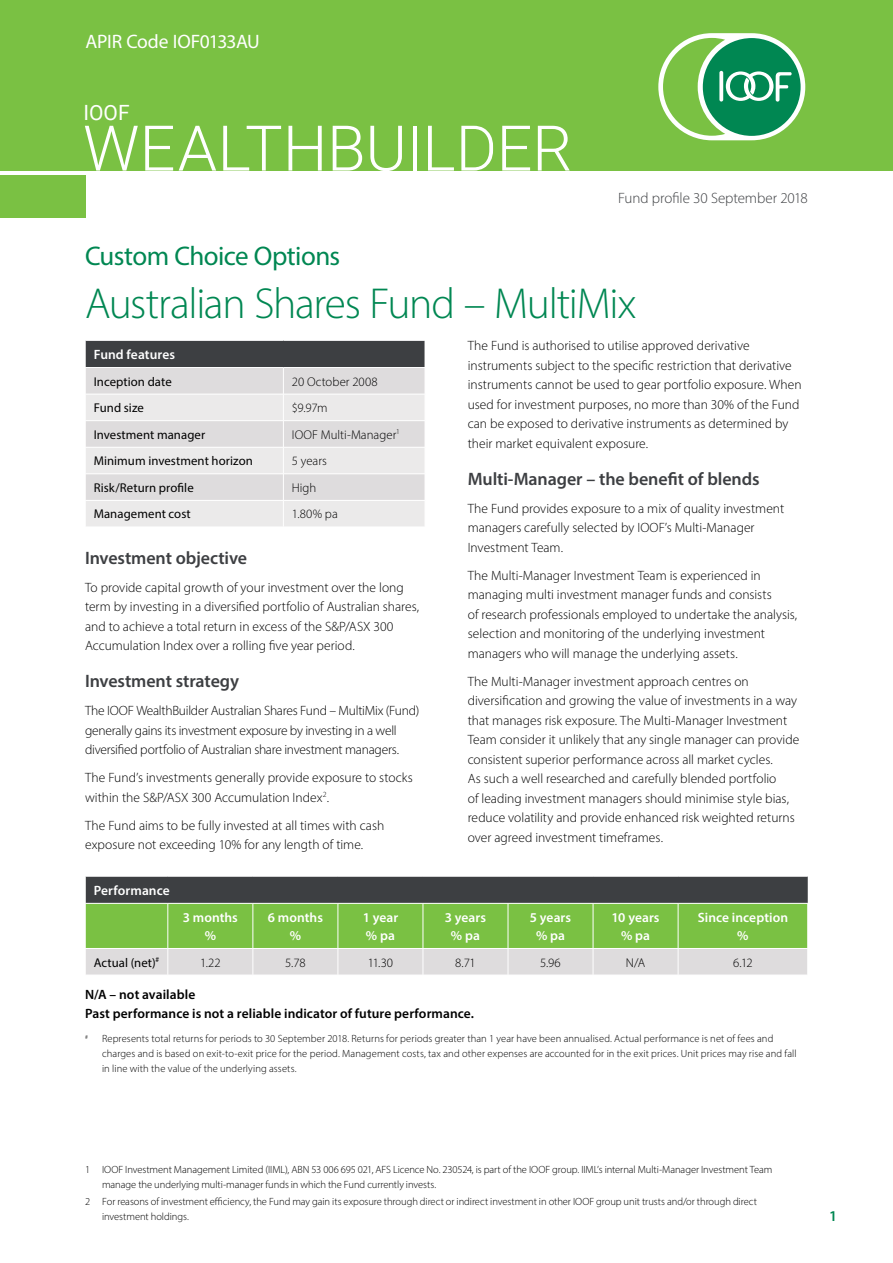
<style>
.page{position:relative;width:893px;height:1263px;background:#fff}
.page>*{position:absolute;margin:0;border:0;box-sizing:border-box;transform-origin:0 0}
.t1{font:300 63px "Roboto";letter-spacing:-.005em;color:#fff}
.t2{font:300 43.5px "Myriad Pro";letter-spacing:-.03em;color:#008752}
.t3{font:27px "Myriad Pro";letter-spacing:-.02em;color:#008752}
.t4{font:21px "Roboto";color:#fff}
.t5{font:19.5px "Myriad Pro";letter-spacing:-.02em;color:#fff}
.t6{font:600 18px "Myriad Pro";letter-spacing:-.005em;color:#3d3f42}
.t7{font:300 15px "Myriad Pro";letter-spacing:-.005em;color:#3d3f42}
.t8{font:600 15px "Myriad Pro";color:#008752}
.t9{font:300 13.5px/19.5px "Myriad Pro";color:#000}
.t10{font:300 13.5px/19.5px "Myriad Pro";letter-spacing:-.02em;color:#000}
.t11{font:600 13.5px/18px "Myriad Pro";letter-spacing:.005em;color:#fff;text-align:center}
.t12{font:600 13.5px/19.5px "Myriad Pro";letter-spacing:.005em;color:#000}
.t13{font:12.75px "Myriad Pro";letter-spacing:.005em;color:#000}
.t14{font:300 12.75px "Myriad Pro";color:#000}
.t15{font:300 10.5px/15px "Myriad Pro";color:#000}
.t16{font:300 6.15px "Myriad Pro";color:#000}
</style>
<div class="page">
<div style="left:85px;top:340px;width:340px;height:27px;background:#3d3f42"></div>
<div style="left:86px;top:368px;width:339px;height:26px;background:#dedcdd"></div>
<svg style="left:86px;top:395px;width:339px;height:131px;background:#e6e4e5"></svg>
<hr style="left:85px;top:500px;width:198px;height:1px;background:#fff">
<hr style="left:283px;top:500px;width:142px;height:1px;background:#fff">
<svg style="left:283px;top:368px;width:1px;height:158px"></svg>
<hr style="left:85px;top:447px;width:198px;height:1px;background:#fff">
<hr style="left:283px;top:447px;width:142px;height:1px;background:#fff">
<hr style="left:283px;top:394px;width:142px;height:1px;background:#fff">
<hr style="left:85px;top:340px;width:198px;height:1px;background:#fff">
<hr style="left:283px;top:340px;width:142px;height:1px;background:#fff">
<hr style="left:85px;top:420px;width:198px;height:1px;background:#fff">
<hr style="left:283px;top:420px;width:142px;height:1px;background:#fff">
<hr style="left:85px;top:474px;width:198px;height:1px;background:#fff">
<hr style="left:283px;top:474px;width:142px;height:1px;background:#fff">
<svg style="left:85px;top:341px;width:1px;height:26px"></svg>
<svg style="left:85px;top:876px;width:723px;height:99px;background:#88a871"></svg>
<div style="left:0;top:175px;width:86px;height:42px;background:#7ac143"></div>
<div style="left:0;top:0;width:893px;height:170px;background:#7ac143"></div>
<div style="left:658px;top:33px;width:147px;height:107px;background:#fff;border-radius:54px"></div>
<div style="left:703px;top:38px;width:98px;height:98px;background:#008752;border-radius:50%"></div>
<svg style="left:663px;top:38px;width:129px;height:98px"></svg>
<h3 class="t5" style="left:86px;top:29px;width:176px">APIR Code IOF0133AU</h3>
<h3 class="t4" style="left:83px;top:97px;width:48px">IOOF</h3>
<h1 class="t1" style="left:83px;top:104px;width:491px">WEALTHBUILDER</h1>
<h3 class="t3" style="left:85px;top:239px;width:257px">Custom Choice Options</h3>
<p class="t7" style="left:618px;top:189px;width:191px">Fund profile 30 September 2018</p>
<h2 class="t2" style="left:85px;top:277px;width:553px">Australian Shares Fund – MultiMix</h2>
<p class="t11" style="left:94px;top:345px;width:83px">Fund features</p>
<p class="t13" style="left:94px;top:373px;width:79px">Inception date</p>
<p class="t14" style="left:292px;top:374px;width:87px">20 October 2008</p>
<p class="t13" style="left:94px;top:400px;width:52px">Fund size</p>
<p class="t14" style="left:292px;top:400px;width:37px">$9.97m</p>
<p class="t13" style="left:94px;top:427px;width:113px">Investment manager</p>
<p class="t14" style="left:292px;top:427px;width:109px">IOOF Multi-Manager<sup>1</sup></p>
<p class="t13" style="left:94px;top:453px;width:161px">Minimum investment horizon</p>
<p class="t14" style="left:292px;top:453px;width:37px">5 years</p>
<p class="t13" style="left:94px;top:480px;width:102px">Risk/Return profile</p>
<p class="t14" style="left:292px;top:480px;width:26px">High</p>
<p class="t13" style="left:94px;top:506px;width:99px">Management cost</p>
<p class="t14" style="left:292px;top:506px;width:47px">1.80% pa</p>
<h3 class="t6" style="left:85px;top:546px;width:164px">Investment objective</h3>
<p class="t9" style="left:85px;top:577px;width:336px">To provide capital growth of your investment over the long term by investing in a diversified portfolio of Australian shares, and to achieve a total return in excess of the S&amp;P/ASX 300<br>Accumulation Index over a rolling five year period.</p>
<h3 class="t6" style="left:85px;top:670px;width:156px">Investment strategy</h3>
<p class="t10" style="left:85px;top:701px;width:336px">The IOOF WealthBuilder Australian Shares Fund – MultiMix (Fund) generally gains its investment exposure by investing in a well diversified portfolio of Australian share investment managers.</p>
<p class="t9" style="left:85px;top:768px;width:329px">The Fund’s investments generally provide exposure to stocks within the S&amp;P/ASX 300 Accumulation Index<sup>2</sup>.</p>
<p class="t9" style="left:85px;top:815px;width:301px">The Fund aims to be fully invested at all times with cash exposure not exceeding 10% for any length of time.</p>
<p class="t11" style="left:94px;top:881px;width:78px">Performance</p>
<p class="t9" style="left:468px;top:336px;width:335px">The Fund is authorised to utilise approved derivative instruments subject to the specific restriction that derivative instruments cannot be used to gear portfolio exposure. When used for investment purposes, no more than 30% of the Fund can be exposed to derivative instruments as determined by their market equivalent exposure.</p>
<h3 class="t6" style="left:468px;top:467px;width:293px">Multi-Manager – the benefit of blends</h3>
<p class="t9" style="left:468px;top:498px;width:318px">The Fund provides exposure to a mix of quality investment managers carefully selected by IOOF’s Multi-Manager<br>Investment Team.</p>
<p class="t9" style="left:468px;top:565px;width:331px">The Multi-Manager Investment Team is experienced in managing multi investment manager funds and consists<br>of research professionals employed to undertake the analysis, selection and monitoring of the underlying investment managers who will manage the underlying assets.</p>
<p class="t9" style="left:468px;top:671px;width:333px">The Multi-Manager investment approach centres on diversification and growing the value of investments in a way that manages risk exposure. The Multi-Manager Investment Team consider it unlikely that any single manager can provide consistent superior performance across all market cycles.<br>As such a well researched and carefully blended portfolio<br>of leading investment managers should minimise style bias, reduce volatility and provide enhanced risk weighted returns over agreed investment timeframes.</p>
<p class="t11" style="left:183px;top:908px;width:57px">3 months %</p>
<p class="t11" style="left:268px;top:908px;width:57px">6 months %</p>
<p class="t11" style="left:363px;top:908px;width:37px;text-align:left">1 year % pa</p>
<p class="t11" style="left:445px;top:908px;width:43px">3 years % pa</p>
<p class="t11" style="left:530px;top:908px;width:43px">5 years % pa</p>
<p class="t11" style="left:612px;top:908px;width:50px">10 years % pa</p>
<p class="t11" style="left:698px;top:908px;width:92px">Since inception %</p>
<p class="t13" style="left:94px;top:954px;width:67px">Actual (net)<sup>#</sup></p>
<p class="t14" style="left:200px;top:955px;width:22px">1.22</p>
<p class="t14" style="left:285px;top:955px;width:22px">5.78</p>
<p class="t14" style="left:368px;top:955px;width:27px">11.30</p>
<p class="t14" style="left:455px;top:955px;width:22px">8.71</p>
<p class="t14" style="left:540px;top:955px;width:22px">5.96</p>
<p class="t14" style="left:626px;top:955px;width:21px">N/A</p>
<p class="t14" style="left:733px;top:955px;width:21px">6.12</p>
<p class="t12" style="left:85px;top:984px;width:391px">N/A – not available<br>Past performance is not a reliable indicator of future performance.</p>
<p class="t16" style="left:85px;top:1033px;width:4px">#</p>
<p class="t15" style="left:102px;top:1031px;width:696px">Represents total returns for periods to 30 September 2018. Returns for periods greater than 1 year have been annualised. Actual performance is net of fees and charges and is based on exit-to-exit price for the period. Management costs, tax and other expenses are accounted for in the exit prices. Unit prices may rise and fall in line with the value of the underlying assets.</p>
<p class="t15" style="left:102px;top:1162px;width:672px;text-indent:-17px">1 IOOF Investment Management Limited (IIML), ABN 53 006 695 021, AFS Licence No. 230524, is part of the IOOF group. IIML’s internal Multi-Manager Investment Team manage the underlying multi-manager funds in which the Fund currently invests.</p>
<p class="t15" style="left:102px;top:1194px;width:656px;text-indent:-17px">2 For reasons of investment efficiency, the Fund may gain its exposure through direct or indirect investment in other IOOF group unit trusts and/or through direct investment holdings.</p>
<p class="t8" style="left:829px;top:1206px;width:10px">1</p>
</div>
